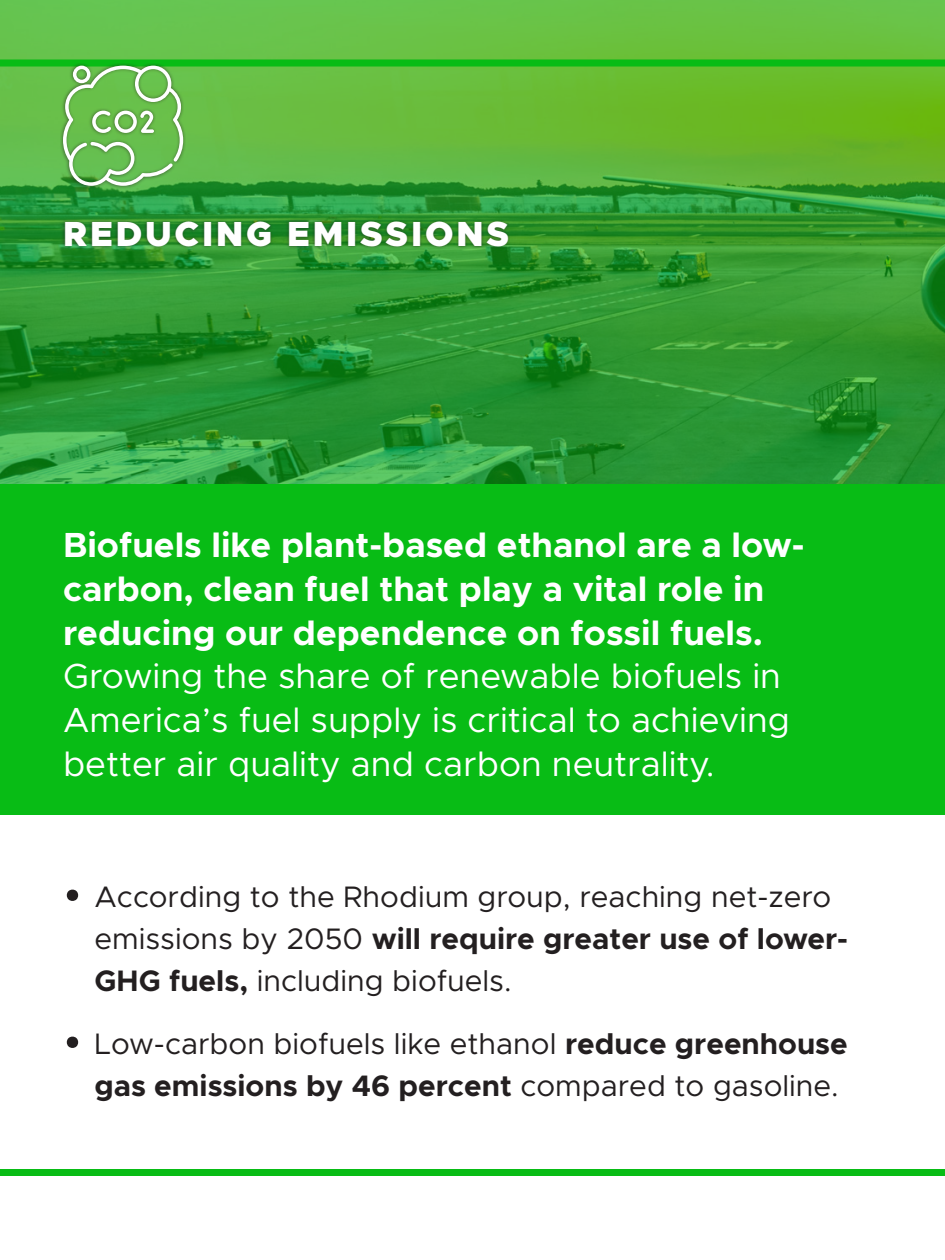
<style>
.page{position:relative;width:945px;height:1260px;background:#fff}
.page>*{position:absolute;margin:0;border:0;box-sizing:border-box;transform-origin:0 0}
.t1{font:35px/43.8px "Metropolis";color:#fff}
.t2{font:700 35px/43.8px "Metropolis";color:#fff}
.t3{font:900 35px "Metropolis";letter-spacing:.08em;color:#fff}
.t4{font:29.75px/42px "Metropolis";color:#231f20}
.s1{font-family:"Helvetica";font-size:52.5px}
.s2{font-weight:700}
</style>
<div class="page">
<svg style="left:0;top:0;width:945px;height:484px"></svg>
<div style="left:0;top:484px;width:945px;height:330px;background:#08bc15"></div>
<div style="left:0;top:1169px;width:945px;height:7px;background:#08bc15"></div>
<div style="left:62px;top:219px;width:448px;height:31px;background:#231f20;opacity:.53"></div>
<div style="left:0;top:60px;width:945px;height:6px;background:#08bc15"></div>
<div style="left:60px;top:63px;width:126px;height:126px;background:#231f20;opacity:.53"></div>
<svg style="left:63px;top:66px;width:120px;height:120px"></svg>
<p class="t3" style="left:63px;top:212px;width:448px">REDUCING EMISSIONS</p>
<p class="t2" style="left:63px;top:523px;width:743px">Biofuels like plant-based ethanol are a low&shy;carbon, clean fuel that play a vital role in reducing our dependence on fossil fuels.</p>
<p class="t1" style="left:63px;top:654px;width:729px">Growing the share of renewable biofuels in<br>America’s fuel supply is critical to achieving better air quality and carbon neutrality.</p>
<p class="t4" style="left:94px;top:876px;width:755px;text-indent:-32px"><span class="s1">•</span> According to the Rhodium group, reaching net-zero emissions by 2050 <span class="s2">will require greater use of lower-<br>GHG fuels,</span> including biofuels.</p>
<p class="t4" style="left:94px;top:1023px;width:755px;text-indent:-32px"><span class="s1">•</span> Low-carbon biofuels like ethanol <span class="s2">reduce greenhouse gas emissions by 46 percent</span> compared to gasoline.</p>
</div>
